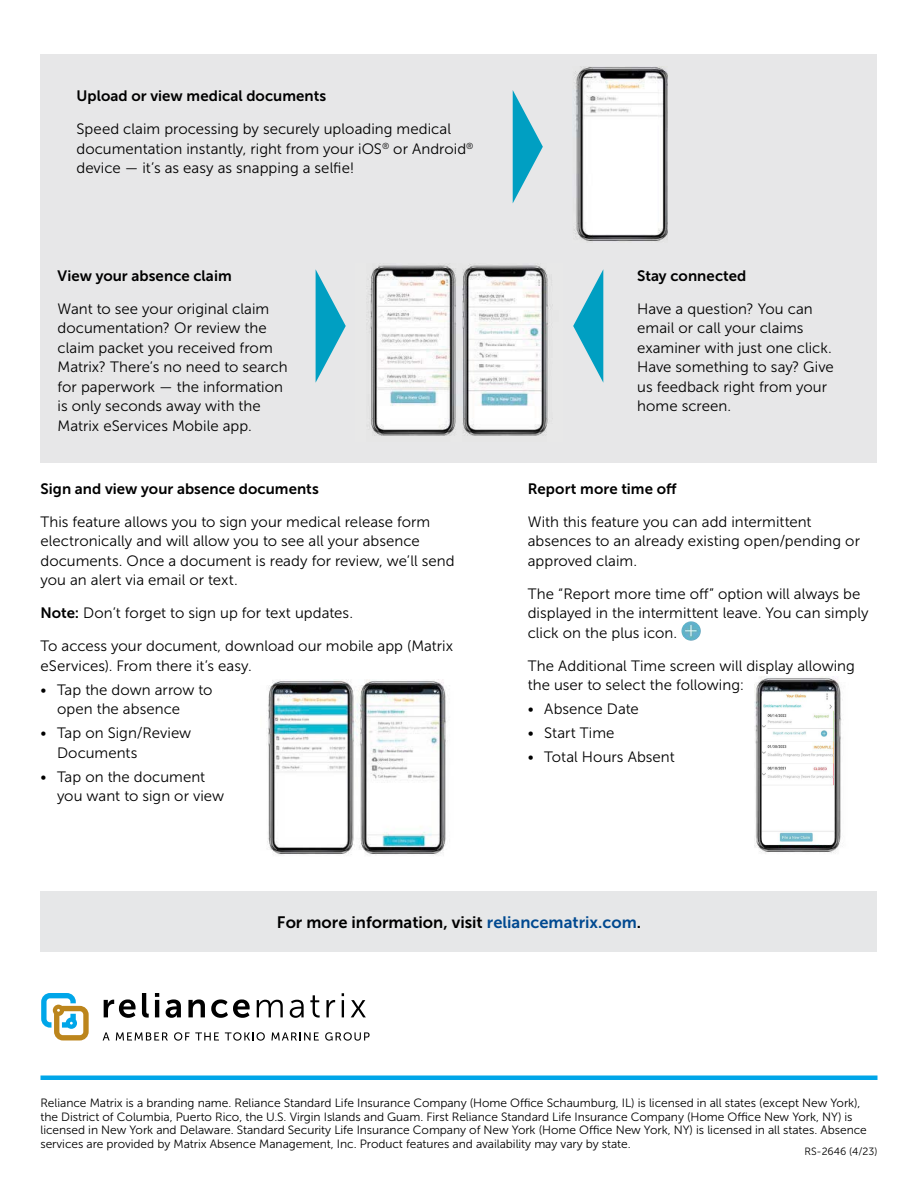
<style>
.page{position:relative;width:918px;height:1188px;background:#fff}
.page>*{position:absolute;margin:0;border:0;box-sizing:border-box;transform-origin:0 0}
.t1{font:16.5px "Museo Sans 700";color:#000}
.t2{font:15px/19.5px "Museo Sans 300";color:#000}
.t3{font:15px "Museo Sans 700";letter-spacing:.005em;color:#000}
.t4{font:12px/13.5px "Museo Sans 300";letter-spacing:-.005em;color:#000}
.t5{font:10.5px "Museo Sans 300";color:#000}
.s1{font-family:"Museo Sans 700"}
.s2{color:#004990}
</style>
<div class="page">
<div style="left:40px;top:891px;width:838px;height:61px;background:#e6e7e8"></div>
<svg style="left:104px;top:999px;width:32px;height:19px"></svg>
<svg style="left:142px;top:993px;width:7px;height:25px"></svg>
<hr style="left:155px;top:1000px;width:4px;height:17px;background:#000">
<svg style="left:155px;top:993px;width:4px;height:4px"></svg>
<svg style="left:166px;top:999px;width:15px;height:19px"></svg>
<svg style="left:188px;top:999px;width:17px;height:18px"></svg>
<svg style="left:211px;top:999px;width:39px;height:19px"></svg>
<svg style="left:257px;top:1000px;width:26px;height:17px"></svg>
<svg style="left:290px;top:1000px;width:14px;height:18px"></svg>
<svg style="left:310px;top:995px;width:10px;height:23px"></svg>
<svg style="left:326px;top:1000px;width:9px;height:17px"></svg>
<svg style="left:342px;top:993px;width:2px;height:24px"></svg>
<svg style="left:351px;top:1000px;width:15px;height:17px"></svg>
<svg style="left:103px;top:1032px;width:7px;height:9px"></svg>
<svg style="left:116px;top:1032px;width:52px;height:9px"></svg>
<svg style="left:174px;top:1032px;width:45px;height:9px"></svg>
<svg style="left:225px;top:1032px;width:40px;height:9px"></svg>
<svg style="left:271px;top:1032px;width:48px;height:9px"></svg>
<svg style="left:325px;top:1032px;width:45px;height:9px"></svg>
<svg style="left:41px;top:993px;width:48px;height:47px"></svg>
<hr style="left:40px;top:1076px;width:838px;height:4px;background:#00a6e9">
<div style="left:40px;top:54px;width:838px;height:409px;background:#e7e7e8"></div>
<img style="left:574px;top:67px;width:93px;height:175px">
<svg style="left:513px;top:90px;width:30px;height:113px"></svg>
<img style="left:368px;top:263px;width:181px;height:173px">
<svg style="left:316px;top:270px;width:30px;height:112px"></svg>
<svg style="left:573px;top:270px;width:30px;height:112px"></svg>
<img style="left:267px;top:680px;width:181px;height:175px">
<img style="left:754px;top:677px;width:88px;height:177px">
<img style="left:762px;top:692px;width:72px;height:153px">
<img style="left:681px;top:621px;width:20px;height:20px;border-radius:10px">
<p class="t3" style="left:76px;top:88px;width:251px">Upload or view medical documents</p>
<p class="t2" style="left:76px;top:119px;width:399px">Speed claim processing by securely uploading medical documentation instantly, right from your iOS<sup>®</sup> or Android<sup>® </sup>device — it’s as easy as snapping a selfie!</p>
<p class="t3" style="left:58px;top:267px;width:176px">View your absence claim</p>
<p class="t2" style="left:58px;top:299px;width:232px">Want to see your original claim documentation? Or review the claim packet you received from<br>Matrix? There’s no need to search for paperwork — the information is only seconds away with the<br>Matrix eServices Mobile app.</p>
<p class="t3" style="left:40px;top:480px;width:280px">Sign and view your absence documents</p>
<p class="t2" style="left:40px;top:512px;width:416px">This feature allows you to sign your medical release form electronically and will allow you to see all your absence documents. Once a document is ready for review, we’ll send you an alert via email or text.</p>
<p class="t2" style="left:40px;top:603px;width:314px"><span class="s1">Note:</span> Don’t forget to sign up for text updates.</p>
<p class="t2" style="left:40px;top:636px;width:414px">To access your document, download our mobile app (Matrix eServices). From there it’s easy.</p>
<p class="t2" style="left:57px;top:680px;width:157px;text-indent:-16px">• Tap the down arrow to open the absence</p>
<p class="t2" style="left:57px;top:723px;width:136px;text-indent:-16px">• Tap on Sign/Review<br>Documents</p>
<p class="t2" style="left:57px;top:767px;width:169px;text-indent:-16px">• Tap on the document you want to sign or view</p>
<p class="t3" style="left:637px;top:267px;width:111px">Stay connected</p>
<p class="t2" style="left:637px;top:299px;width:198px">Have a question? You can email or call your claims examiner with just one click.<br>Have something to say? Give us feedback right from your home screen.</p>
<p class="t3" style="left:528px;top:480px;width:150px">Report more time off</p>
<p class="t2" style="left:528px;top:512px;width:334px">With this feature you can add intermittent absences to an already existing open/pending or approved claim.</p>
<p class="t2" style="left:528px;top:584px;width:342px">The “Report more time off” option will always be displayed in the intermittent leave. You can simply click on the plus icon.</p>
<p class="t2" style="left:528px;top:656px;width:329px">The Additional Time screen will display allowing the user to select the following:</p>
<p class="t2" style="left:528px;top:699px;width:112px">• Absence Date</p>
<p class="t2" style="left:528px;top:723px;width:88px">• Start Time</p>
<p class="t2" style="left:528px;top:747px;width:149px">• Total Hours Absent</p>
<p class="t1" style="left:277px;top:913px;width:366px">For more information, visit <span class="s2">reliancematrix.com</span>.</p>
<p class="t4" style="left:40px;top:1096px;width:828px">Reliance Matrix is a branding name. Reliance Standard Life Insurance Company (Home Office Schaumburg, IL) is licensed in all states (except New York), the District of Columbia, Puerto Rico, the U.S. Virgin Islands and Guam. First Reliance Standard Life Insurance Company (Home Office New York, NY) is licensed in New York and Delaware. Standard Security Life Insurance Company of New York (Home Office New York, NY) is licensed in all states. Absence services are provided by Matrix Absence Management, Inc. Product features and availability may vary by state.</p>
<p class="t5" style="left:804px;top:1146px;width:75px">RS-2646 (4/23)</p>
</div>
